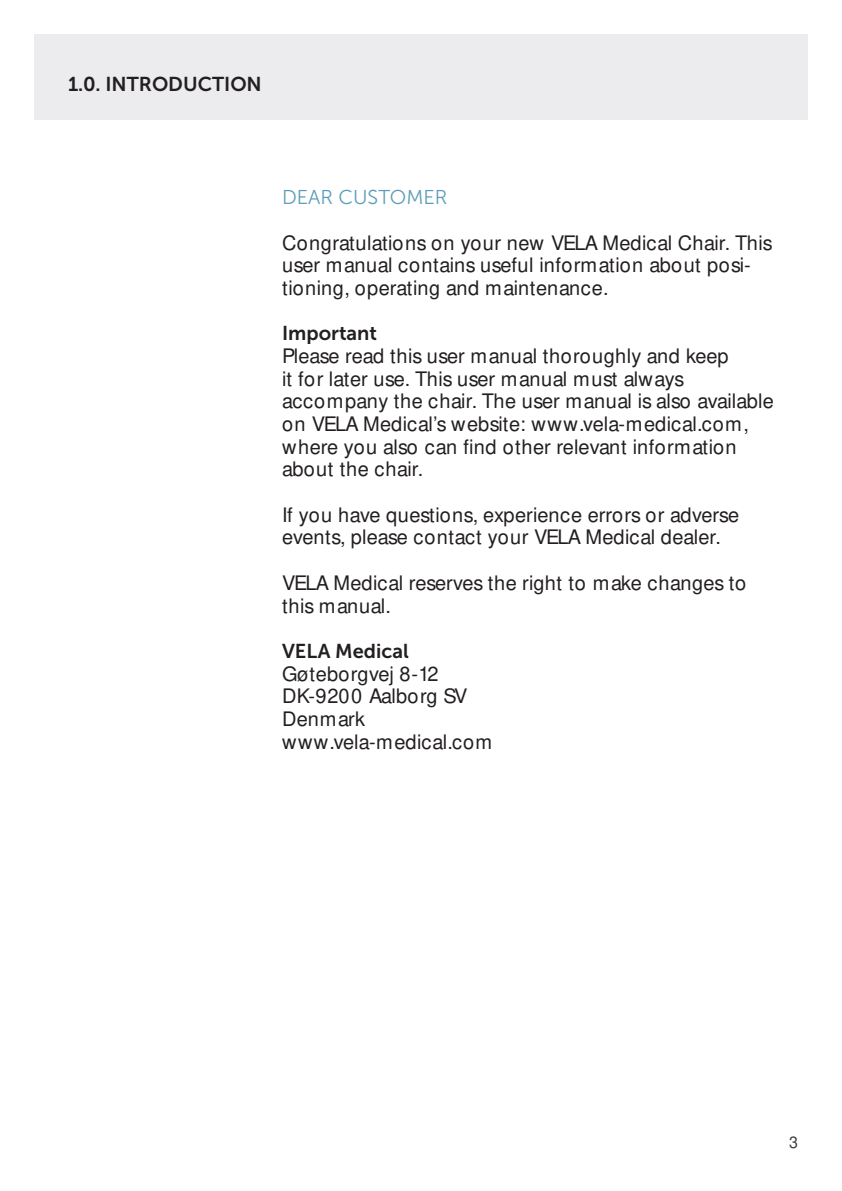
<style>
.page{position:relative;width:842px;height:1191px;background:#fff}
.page>*{position:absolute;margin:0;border:0;box-sizing:border-box;transform-origin:0 0}
.t1{font:20px/22.6px "Museo Sans 100";letter-spacing:.01em;color:#231f20}
.t2{font:20px "Museo Sans 700";color:#231f20}
.t3{font:20px "Museo Sans 300";color:#5d9db9}
.t4{font:16px "Museo Sans 100";color:#3e3e3f}
</style>
<div class="page">
<div style="left:34px;top:34px;width:774px;height:86px;background:#ececee"></div>
<p class="t2" style="left:68px;top:76px;width:195px">1.0. INTRODUCTION</p>
<p class="t3" style="left:282px;top:190px;width:167px">DEAR CUSTOMER</p>
<p class="t1" style="left:282px;top:233px;width:492px">Congratulations on your new VELA Medical Chair. This user manual contains useful information about posi&shy;tioning, operating and maintenance.</p>
<p class="t2" style="left:282px;top:326px;width:97px">Important</p>
<p class="t1" style="left:282px;top:346px;width:493px">Please read this user manual thoroughly and keep<br>it for later use. This user manual must always accompany the chair. The user manual is also available on VELA Medical’s website: www.vela-medical.com, where you also can find other relevant information about the chair.</p>
<p class="t1" style="left:282px;top:505px;width:458px">If you have questions, experience errors or adverse events, please contact your VELA Medical dealer.</p>
<p class="t1" style="left:282px;top:573px;width:466px">VELA Medical reserves the right to make changes to this manual.</p>
<p class="t2" style="left:282px;top:643px;width:128px">VELA Medical</p>
<p class="t1" style="left:282px;top:664px;width:212px">Gøteborgvej 8-12<br>DK-9200 Aalborg SV<br>Denmark www.vela-medical.com</p>
<p class="t4" style="left:789px;top:1135px;width:10px">3</p>
</div>
